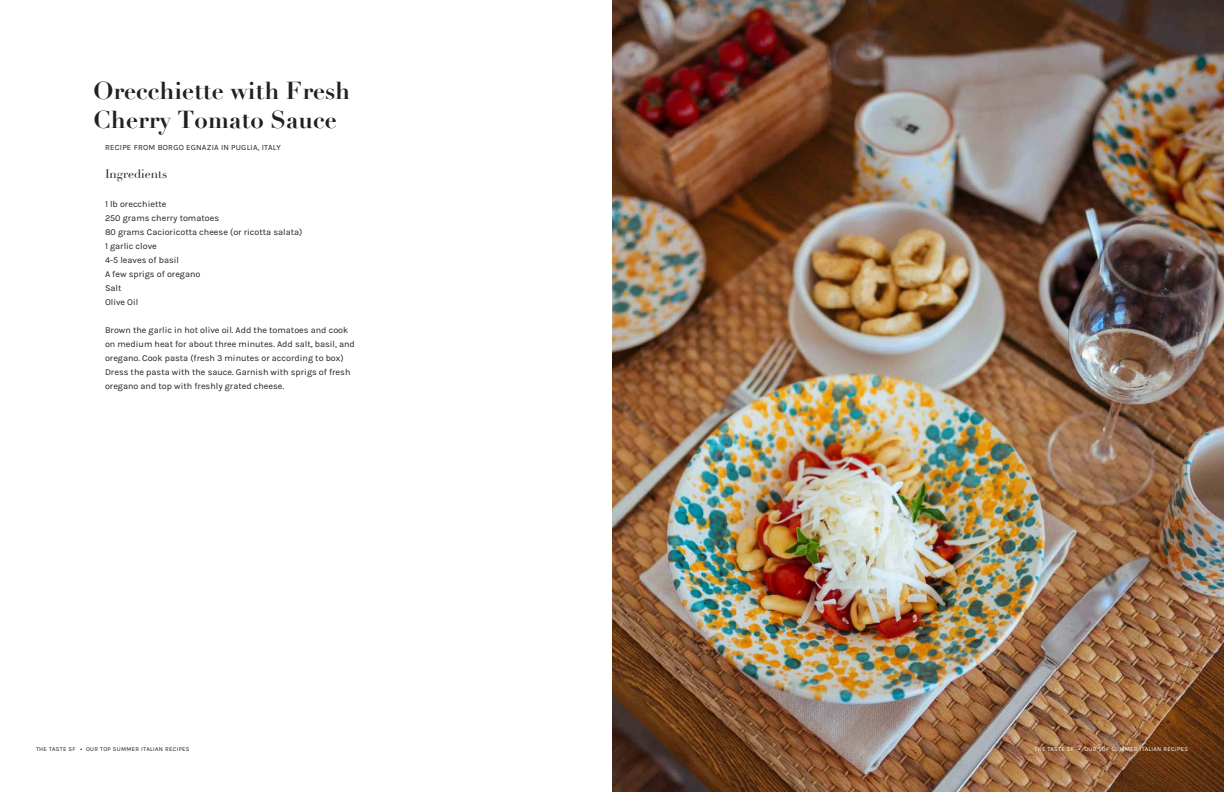
<style>
.page{position:relative;width:1224px;height:792px;background:#fff}
.page>*{position:absolute;margin:0;border:0;box-sizing:border-box;transform-origin:0 0}
.t1{font:700 24px/28.8px "Didot";color:#231f20}
.t2{font:12px "Didot";color:#231f20}
.t3{font:9px/14px "Karla";color:#231f20}
.t4{font:8px "Karla";letter-spacing:.025em;color:#231f20}
.t5{font:6px "Karla";letter-spacing:.05em;color:#231f20}
.t6{font:6px "Karla";letter-spacing:.05em;color:#fff}
</style>
<div class="page">
<img style="left:612px;top:0;width:612px;height:792px">
<p class="t1" style="left:94px;top:76px;width:258px">Orecchiette with Fresh<br>Cherry Tomato Sauce</p>
<p class="t4" style="left:105px;top:143px;width:177px">RECIPE FROM BORGO EGNAZIA IN PUGLIA, ITALY</p>
<p class="t2" style="left:105px;top:167px;width:64px">Ingredients</p>
<p class="t3" style="left:105px;top:197px;width:63px">1 lb orecchiette</p>
<p class="t3" style="left:105px;top:211px;width:116px">250 grams cherry tomatoes</p>
<p class="t3" style="left:105px;top:225px;width:199px">80 grams Cacioricotta cheese (or ricotta salata)</p>
<p class="t3" style="left:105px;top:239px;width:53px">1 garlic clove</p>
<p class="t3" style="left:105px;top:253px;width:76px">4-5 leaves of basil</p>
<p class="t3" style="left:105px;top:267px;width:97px">A few sprigs of oregano</p>
<p class="t3" style="left:105px;top:281px;width:18px">Salt</p>
<p class="t3" style="left:105px;top:295px;width:35px">Olive Oil</p>
<p class="t3" style="left:105px;top:323px;width:251px">Brown the garlic in hot olive oil. Add the tomatoes and cook on medium heat for about three minutes. Add salt, basil, and oregano. Cook pasta (fresh 3 minutes or according to box)</p>
<p class="t3" style="left:105px;top:365px;width:247px">Dress the pasta with the sauce. Garnish with sprigs of fresh oregano and top with freshly grated cheese.</p>
<p class="t5" style="left:36px;top:746px;width:41px">THE TASTE SF</p>
<p class="t5" style="left:80px;top:746px;width:111px">● OUR TOP SUMMER ITALIAN RECIPES</p>
<p class="t6" style="left:1034px;top:746px;width:41px">THE TASTE SF</p>
<p class="t6" style="left:1079px;top:746px;width:111px">● OUR TOP SUMMER ITALIAN RECIPES</p>
</div>
